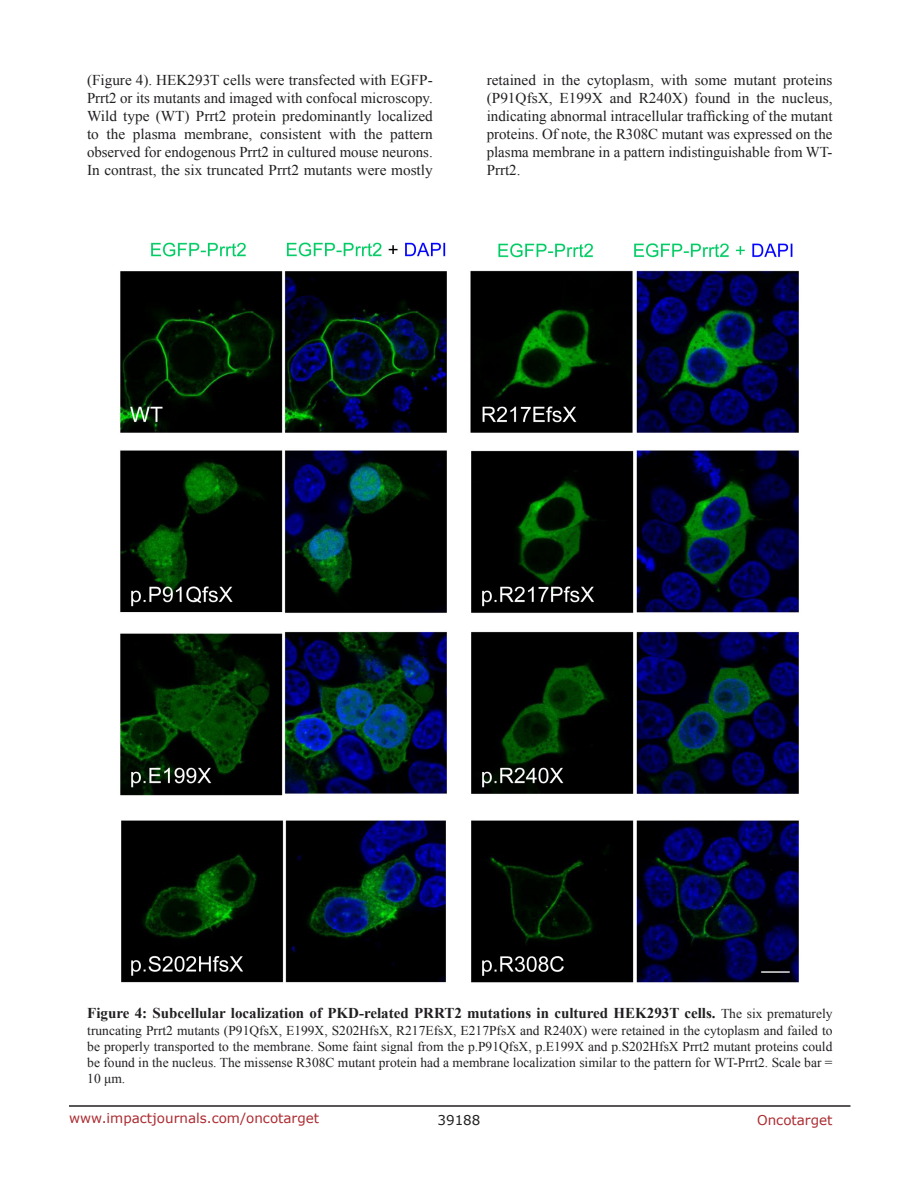
<style>
.page{position:relative;width:918px;height:1188px;background:#fff}
.page>*{position:absolute;margin:0;border:0;box-sizing:border-box;transform-origin:0 0}
.t1{font:15px/18px "Times New Roman";color:#221f22;text-align:justify}
.t2{font:700 15px "Times New Roman";color:#221f22}
.t3{font:13.5px/16.2px "Times New Roman";color:#221f22;text-align:justify}
.t4{font:13.5px "Verdana";color:#ac2b31}
.t5{font:13.5px "Verdana";color:#221f22}
.s1{font-weight:400;font-size:13.5px}
</style>
<div class="page">
<hr style="left:69px;top:1105px;width:781px;height:2px;background:#231f20">
<img style="left:120px;top:242px;width:679px;height:741px">
<p class="t1" style="left:87px;top:71px;width:347px">(Figure 4). HEK293T cells were transfected with EGFP-Prrt2 or its mutants and imaged with confocal microscopy.<br>Wild type (WT) Prrt2 protein predominantly localized to the plasma membrane, consistent with the pattern observed for endogenous Prrt2 in cultured mouse neurons.<br>In contrast, the six truncated Prrt2 mutants were mostly</p>
<p class="t1" style="left:487px;top:71px;width:347px">retained in the cytoplasm, with some mutant proteins (P91QfsX, E199X and R240X) found in the nucleus, indicating abnormal intracellular trafficking of the mutant proteins. Of note, the R308C mutant was expressed on the plasma membrane in a pattern indistinguishable from WT-Prrt2.</p>
<p class="t2" style="left:87px;top:1003px;width:747px">Figure 4: Subcellular localization of PKD-related PRRT2 mutations in cultured HEK293T cells. <span class="s1">The six prematurely</span></p>
<p class="t3" style="left:87px;top:1022px;width:747px">truncating Prrt2 mutants (P91QfsX, E199X, S202HfsX, R217EfsX, E217PfsX and R240X) were retained in the cytoplasm and failed to be properly transported to the membrane. Some faint signal from the p.P91QfsX, p.E199X and p.S202HfsX Prrt2 mutant proteins could be found in the nucleus. The missense R308C mutant protein had a membrane localization similar to the pattern for WT-Prrt2. Scale bar = 10 μm.</p>
<p class="t4" style="left:69px;top:1109px;width:252px">www.impactjournals.com/oncotarget</p>
<p class="t5" style="left:438px;top:1111px;width:44px">39188</p>
<p class="t4" style="left:757px;top:1111px;width:77px">Oncotarget</p>
</div>
